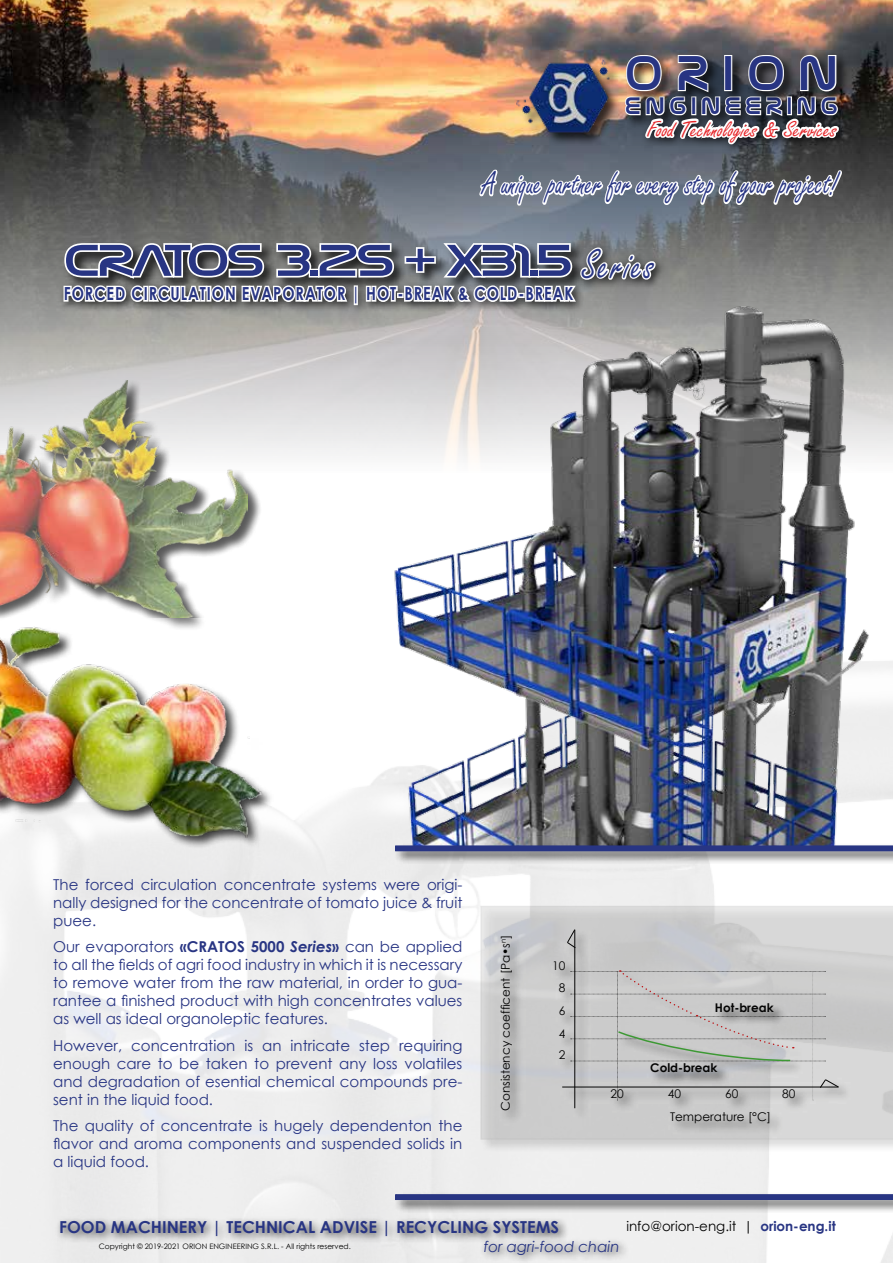
<style>
.page{position:relative;width:893px;height:1263px;background:#fff}
.page>*{position:absolute;margin:0;border:0;box-sizing:border-box;transform-origin:0 0}
.t1{font:49.35px "Nasalization Rg";color:#283583}
.t2{font:45px "Nasalization Rg";letter-spacing:-.055em;color:#283583;scale:1.25 1}
.t3{font:45px "Freestyle Script";letter-spacing:.065em;color:#283583;scale:.81 1}
.t4{font:34.65px "Freestyle Script";color:#283583;scale:.8 1}
.t5{font:24.15px "Nasalization Rg";letter-spacing:.2em;color:#283583}
.t6{font:24px "Freestyle Script";color:#e6272b}
.t7{font:700 18px "Century Gothic";letter-spacing:.065em;color:#283583;scale:.81 1}
.t8{font:700 16.5px "Century Gothic";color:#283583}
.t9{font:15px/18px "Century Gothic";color:#283583;text-align:justify}
.t10{font:italic 15px "Century Gothic";color:#283583}
.t11{font:13.5px "Century Gothic";color:#000}
.t12{font:12px "Century Gothic";color:#000}
.t13{font:700 12px "Century Gothic";color:#000}
.t14{font:7.5px "Century Gothic";color:#000}
.s1{font-weight:700}
.s2{font-weight:700;font-style:italic}
.s3{font-weight:700;color:#283583}
</style>
<div class="page">
<img style="left:0;top:0;width:893px;height:458px">
<div style="left:515px;top:59px;width:107px;height:87px;background:#000;opacity:.75"></div>
<img style="left:516px;top:58px;width:98px;height:77px">
<div style="left:641px;top:113px;width:208px;height:42px;background:#000;opacity:.75"></div>
<div style="left:624px;top:53px;width:227px;height:52px;background:#000;opacity:.75"></div>
<svg style="left:623px;top:53px;width:219px;height:97px"></svg>
<div style="left:56px;top:1216px;width:513px;height:30px;background:#000;opacity:.75"></div>
<div style="left:58px;top:281px;width:528px;height:35px;background:#000;opacity:.75"></div>
<svg style="left:477px;top:166px;width:367px;height:41px"></svg>
<img style="left:374px;top:284px;width:510px;height:562px">
<div style="left:0;top:380px;width:262px;height:237px;background:#000;opacity:.75"></div>
<img style="left:0;top:380px;width:248px;height:237px">
<div style="left:575px;top:243px;width:91px;height:47px;background:#000;opacity:.75"></div>
<svg style="left:62px;top:241px;width:596px;height:67px"></svg>
<div style="left:0;top:627px;width:274px;height:223px;background:#000;opacity:.75"></div>
<img style="left:0;top:619px;width:264px;height:231px">
<div style="left:479px;top:904px;width:414px;height:250px;background:#000;opacity:.75"></div>
<svg style="left:480px;top:906px;width:413px;height:234px;background:#c8c9c9"></svg>
<div style="left:479px;top:1235px;width:150px;height:28px;background:#000;opacity:.75"></div>
<div style="left:394px;top:1192px;width:499px;height:22px;background:#000;opacity:.75"></div>
<svg style="left:395px;top:1194px;width:498px;height:6px;background:#2c3985"></svg>
<div style="left:394px;top:843px;width:499px;height:22px;background:#000;opacity:.75"></div>
<div style="left:395px;top:846px;width:498px;height:5px;background:#283583"></div>
<h1 class="t1" style="left:625px;top:44px;width:214px">O R I O N</h1>
<h3 class="t5" style="left:625px;top:92px;width:214px">ENGINEERING</h3>
<h3 class="t6" style="left:647px;top:116px;width:191px">Food Technologies &amp; Services</h3>
<h3 class="t4" style="left:483px;top:165px;width:445px">A unique partner for every step of your project!</h3>
<h2 class="t2" style="left:64px;top:234px;width:409px">CRATOS 3.2S + XB1.5</h2>
<p class="t7" style="left:64px;top:280px;width:631px">FORCED CIRCULATION EVAPORATOR | HOT-BREAK &amp; COLD-BREAK</p>
<h2 class="t3" style="left:583px;top:241px;width:90px">Series</h2>
<p class="t9" style="left:53px;top:875px;width:411px">The forced circulation concentrate systems were origi&shy;nally designed for the concentrate of tomato juice &amp; fruit puee.</p>
<p class="t9" style="left:53px;top:937px;width:411px">Our evaporators <span class="s1">«CRATOS 5000</span> <span class="s2">Series</span><span class="s1">»</span> can be applied to all the fields of agri food industry in which it is necessary to remove water from the raw material, in order to gua&shy;rantee a finished product with high concentrates values as well as ideal organoleptic features.</p>
<p class="t9" style="left:53px;top:1036px;width:411px">However, concentration is an intricate step requiring enough care to be taken to prevent any loss volatiles and degradation of esential chemical compounds pre&shy;sent in the liquid food.</p>
<p class="t9" style="left:53px;top:1116px;width:411px">The quality of concentrate is hugely dependenton the flavor and aroma components and suspended solids in a liquid food.</p>
<p class="t12" style="left:497px;top:1111px;width:178px;rotate:-90deg">Consistency coefficent [Pa•s<sup>n</sup>]</p>
<p class="t12" style="left:552px;top:957px;width:15px">10</p>
<p class="t12" style="left:559px;top:980px;width:8px">8</p>
<p class="t12" style="left:559px;top:1002px;width:8px">6</p>
<p class="t12" style="left:559px;top:1025px;width:8px">4</p>
<p class="t12" style="left:559px;top:1046px;width:8px">2</p>
<p class="t8" style="left:59px;top:1214px;width:501px">FOOD MACHINERY | TECHNICAL ADVISE | RECYCLING SYSTEMS</p>
<p class="t13" style="left:715px;top:999px;width:60px">Hot-break</p>
<p class="t13" style="left:650px;top:1058px;width:69px">Cold-break</p>
<p class="t12" style="left:670px;top:1108px;width:103px">Temperature [°C]</p>
<p class="t12" style="left:610px;top:1085px;width:15px">20</p>
<p class="t12" style="left:668px;top:1085px;width:15px">40</p>
<p class="t12" style="left:725px;top:1085px;width:15px">60</p>
<p class="t12" style="left:782px;top:1085px;width:15px">80</p>
<p class="t11" style="left:626px;top:1216px;width:211px">info@orion-eng.it | <span class="s3">orion-eng.it</span></p>
<p class="t14" style="left:99px;top:1241px;width:253px">Copyright © 2019-2021 ORION ENGINEERING S.R.L. - All rights reserved.</p>
<p class="t10" style="left:484px;top:1236px;width:138px">for agri-food chain</p>
</div>
